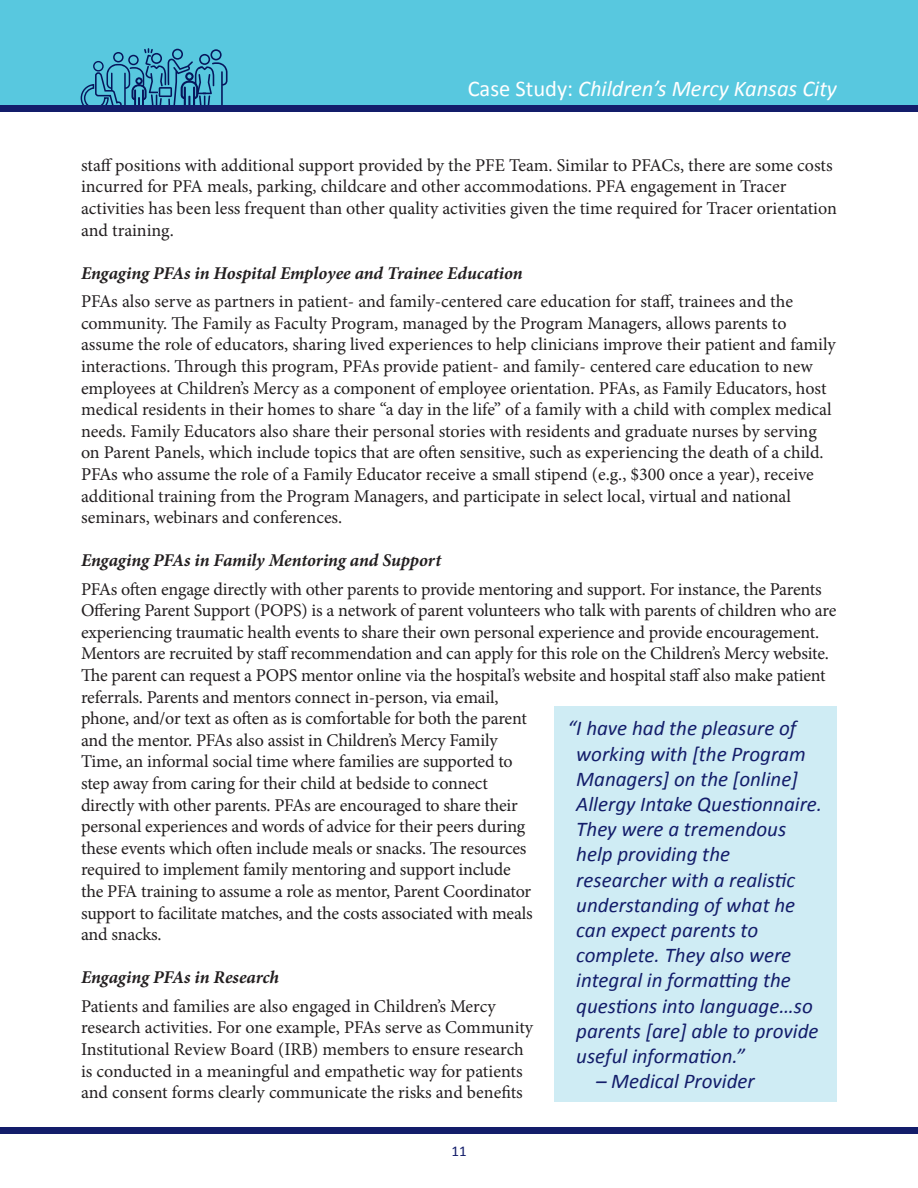
<style>
.page{position:relative;width:918px;height:1188px;background:#fff}
.page>*{position:absolute;margin:0;border:0;box-sizing:border-box;transform-origin:0 0}
.t1{font:italic 22.5px "Calibri";color:#fff}
.t2{font:italic 21px/25.2px "Calibri";color:#131d6a}
.t3{font:18px/21.6px "Minion Pro";letter-spacing:-.01em;color:#231f20}
.t4{font:italic 700 18px "Minion Pro";letter-spacing:-.005em;color:#231f20}
.t5{font:15px "Calibri";color:#131d6a}
.s1{font-style:normal}
</style>
<div class="page">
<div style="left:0;top:0;width:918px;height:109px;background:#58c8df"></div>
<svg style="left:81px;top:48px;width:147px;height:58px"></svg>
<div style="left:95px;top:62px;width:7px;height:8px;background:#58c8df;border-radius:50%"></div>
<div style="left:0;top:106px;width:918px;height:6px;background:#131d6a"></div>
<div style="left:0;top:1127px;width:918px;height:7px;background:#131d6a"></div>
<div style="left:554px;top:706px;width:283px;height:396px;background:#cfecf4"></div>
<p class="t1" style="left:468px;top:73px;width:371px"><span class="s1">Case Study:</span> Children’s Mercy Kansas City</p>
<p class="t3" style="left:81px;top:154px;width:757px">staff positions with additional support provided by the PFE Team. Similar to PFACs, there are some costs incurred for PFA meals, parking, childcare and other accommodations. PFA engagement in Tracer activities has been less frequent than other quality activities given the time required for Tracer orientation and training.</p>
<p class="t4" style="left:81px;top:260px;width:443px">Engaging PFAs in Hospital Employee and Trainee Education</p>
<p class="t3" style="left:81px;top:291px;width:756px">PFAs also serve as partners in patient- and family-centered care education for staff, trainees and the community. The Family as Faculty Program, managed by the Program Managers, allows parents to assume the role of educators, sharing lived experiences to help clinicians improve their patient and family interactions. Through this program, PFAs provide patient- and family- centered care education to new employees at Children’s Mercy as a component of employee orientation. PFAs, as Family Educators, host medical residents in their homes to share “a day in the life” of a family with a child with complex medical needs. Family Educators also share their personal stories with residents and graduate nurses by serving on Parent Panels, which include topics that are often sensitive, such as experiencing the death of a child.<br>PFAs who assume the role of a Family Educator receive a small stipend (e.g., $300 once a year), receive additional training from the Program Managers, and participate in select local, virtual and national seminars, webinars and conferences.</p>
<p class="t4" style="left:81px;top:548px;width:362px">Engaging PFAs in Family Mentoring and Support</p>
<p class="t3" style="left:81px;top:578px;width:757px">PFAs often engage directly with other parents to provide mentoring and support. For instance, the Parents Offering Parent Support (POPS) is a network of parent volunteers who talk with parents of children who are experiencing traumatic health events to share their own personal experience and provide encouragement.<br>Mentors are recruited by staff recommendation and can apply for this role on the Children’s Mercy website.<br>The parent can request a POPS mentor online via the hospital’s website and hospital staff also make patient referrals. Parents and mentors connect in-person, via email,<br>phone, and/or text as often as is comfortable for both the parent<br>and the mentor. PFAs also assist in Children’s Mercy Family<br>Time, an informal social time where families are supported to<br>step away from caring for their child at bedside to connect<br>directly with other parents. PFAs are encouraged to share their<br>personal experiences and words of advice for their peers during<br>these events which often include meals or snacks. The resources<br>required to implement family mentoring and support include<br>the PFA training to assume a role as mentor, Parent Coordinator<br>support to facilitate matches, and the costs associated with meals<br>and snacks.</p>
<p class="t4" style="left:81px;top:965px;width:200px">Engaging PFAs in Research</p>
<p class="t3" style="left:81px;top:995px;width:454px">Patients and families are also engaged in Children’s Mercy research activities. For one example, PFAs serve as Community Institutional Review Board (IRB) members to ensure research is conducted in a meaningful and empathetic way for patients and consent forms clearly communicate the risks and benefits</p>
<p class="t2" style="left:576px;top:715px;width:247px;text-indent:-9px">“I have had the pleasure of working with [the Program<br>Managers] on the [online]<br>Allergy Intake Questionnaire.<br>They were a tremendous help providing the researcher with a realistic understanding of what he can expect parents to complete. They also were integral in formatting the questions into language…so parents [are] able to provide useful information.”</p>
<p class="t2" style="left:596px;top:1068px;width:160px">– Medical Provider</p>
<p class="t5" style="left:451px;top:1141px;width:17px">11</p>
</div>
